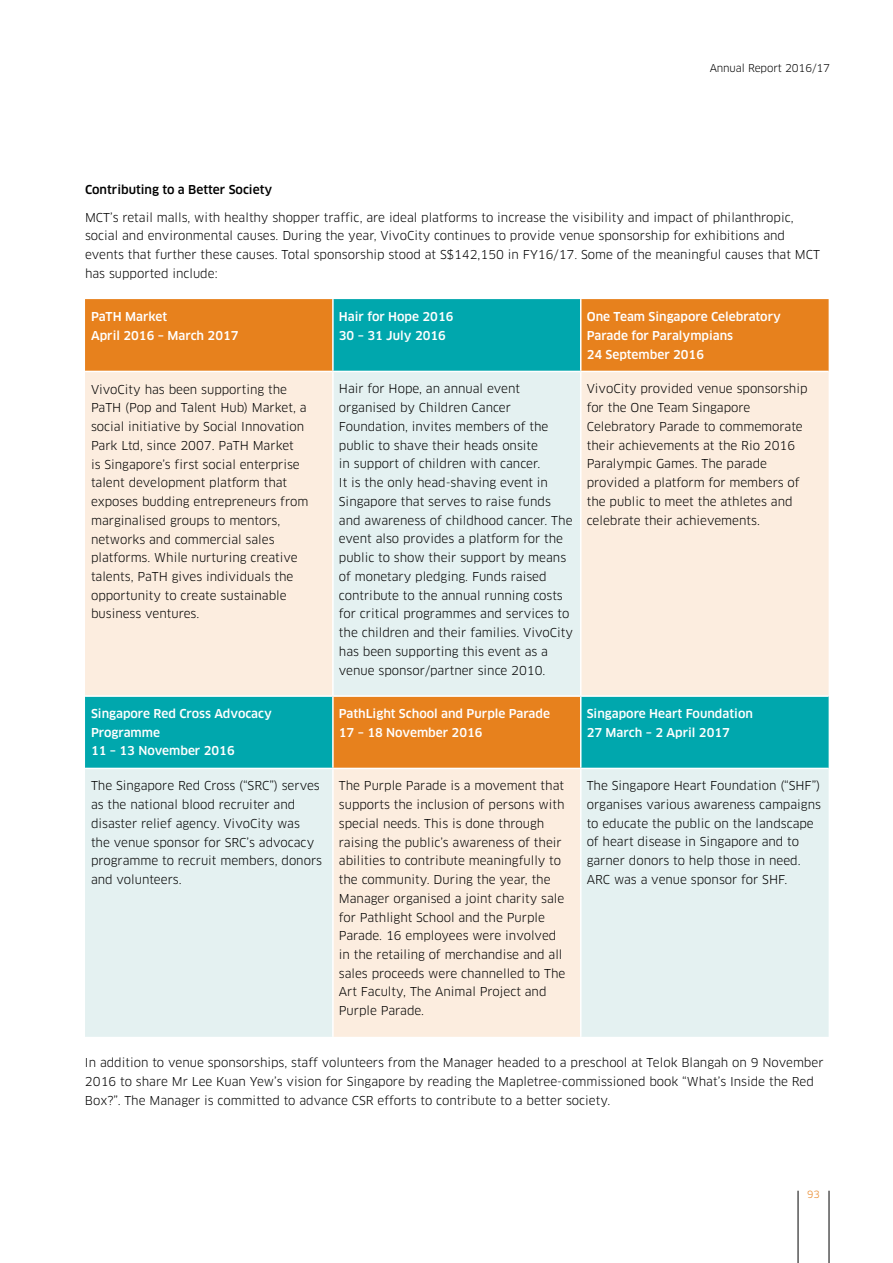
<style>
.page{position:relative;width:893px;height:1263px;background:#fff}
.page>*{position:absolute;margin:0;border:0;box-sizing:border-box;transform-origin:0 0}
.t1{font:12px/18.8px "Clan";color:#000}
.t2{font:500 12px/18.8px "Clan";color:#fff}
.t3{font:500 12px "Clan";color:#000}
.t4{font:10.5px "Clan";letter-spacing:-.01em;color:#000}
.t5{font:9.75px "Clan";color:#e7811d}
</style>
<div class="page">
<svg style="left:85px;top:299px;width:744px;height:72px;background:#9a8e4e"></svg>
<svg style="left:85px;top:372px;width:744px;height:665px;background:#dfe5dc"></svg>
<hr style="left:85px;top:768px;width:248px;height:1px;background:#fff">
<hr style="left:333px;top:768px;width:248px;height:1px;background:#fff">
<hr style="left:581px;top:768px;width:248px;height:1px;background:#fff">
<hr style="left:332px;top:299px;width:2px;height:72px;background:#fff">
<hr style="left:580px;top:299px;width:1px;height:72px;background:#fff">
<hr style="left:332px;top:697px;width:2px;height:71px;background:#fff">
<hr style="left:580px;top:697px;width:1px;height:71px;background:#fff">
<hr style="left:332px;top:769px;width:2px;height:268px;background:#fff">
<hr style="left:580px;top:769px;width:1px;height:268px;background:#fff">
<hr style="left:332px;top:372px;width:2px;height:323px;background:#fff">
<hr style="left:580px;top:372px;width:1px;height:323px;background:#fff">
<hr style="left:85px;top:695px;width:248px;height:2px;background:#fff">
<hr style="left:333px;top:695px;width:248px;height:2px;background:#fff">
<hr style="left:581px;top:695px;width:248px;height:2px;background:#fff">
<hr style="left:798px;top:1191px;width:1px;height:72px;background:#000">
<hr style="left:829px;top:1191px;width:1px;height:72px;background:#000">
<p class="t4" style="left:710px;top:62px;width:122px">Annual Report 2016/17</p>
<p class="t3" style="left:85px;top:182px;width:189px">Contributing to a Better Society</p>
<p class="t1" style="left:85px;top:208px;width:737px">MCT’s retail malls, with healthy shopper traffic, are ideal platforms to increase the visibility and impact of philanthropic, social and environmental causes. During the year, VivoCity continues to provide venue sponsorship for exhibitions and events that further these causes. Total sponsorship stood at S$142,150 in FY16/17. Some of the meaningful causes that MCT has supported include:</p>
<p class="t2" style="left:91px;top:308px;width:149px">PaTH Market<br>April 2016 – March 2017</p>
<p class="t2" style="left:339px;top:308px;width:116px">Hair for Hope 2016<br>30 – 31 July 2016</p>
<p class="t2" style="left:587px;top:308px;width:196px">One Team Singapore Celebratory<br>Parade for Paralympians<br>24 September 2016</p>
<p class="t1" style="left:91px;top:380px;width:219px">VivoCity has been supporting the PaTH (Pop and Talent Hub) Market, a social initiative by Social Innovation Park Ltd, since 2007. PaTH Market<br>is Singapore’s first social enterprise talent development platform that exposes budding entrepreneurs from marginalised groups to mentors, networks and commercial sales platforms. While nurturing creative talents, PaTH gives individuals the opportunity to create sustainable business ventures.</p>
<p class="t1" style="left:339px;top:380px;width:236px">Hair for Hope, an annual event organised by Children Cancer Foundation, invites members of the public to shave their heads onsite<br>in support of children with cancer.<br>It is the only head-shaving event in Singapore that serves to raise funds and awareness of childhood cancer. The event also provides a platform for the public to show their support by means of monetary pledging. Funds raised contribute to the annual running costs for critical programmes and services to the children and their families. VivoCity has been supporting this event as a venue sponsor/partner since 2010.</p>
<p class="t1" style="left:587px;top:380px;width:222px">VivoCity provided venue sponsorship for the One Team Singapore<br>Celebratory Parade to commemorate their achievements at the Rio 2016<br>Paralympic Games. The parade provided a platform for members of the public to meet the athletes and celebrate their achievements.</p>
<p class="t2" style="left:91px;top:704px;width:182px">Singapore Red Cross Advocacy<br>Programme<br>11 – 13 November 2016</p>
<p class="t2" style="left:339px;top:704px;width:213px">PathLight School and Purple Parade<br>17 – 18 November 2016</p>
<p class="t2" style="left:587px;top:704px;width:168px">Singapore Heart Foundation<br>27 March – 2 April 2017</p>
<p class="t1" style="left:91px;top:777px;width:233px">The Singapore Red Cross (“SRC”) serves as the national blood recruiter and disaster relief agency. VivoCity was<br>the venue sponsor for SRC’s advocacy programme to recruit members, donors and volunteers.</p>
<p class="t1" style="left:339px;top:777px;width:228px">The Purple Parade is a movement that supports the inclusion of persons with special needs. This is done through raising the public’s awareness of their abilities to contribute meaningfully to the community. During the year, the Manager organised a joint charity sale for Pathlight School and the Purple Parade. 16 employees were involved in the retailing of merchandise and all sales proceeds were channelled to The Art Faculty, The Animal Project and Purple Parade.</p>
<p class="t1" style="left:587px;top:777px;width:236px">The Singapore Heart Foundation (“SHF”) organises various awareness campaigns to educate the public on the landscape of heart disease in Singapore and to garner donors to help those in need.<br>ARC was a venue sponsor for SHF.</p>
<p class="t1" style="left:85px;top:1053px;width:740px">In addition to venue sponsorships, staff volunteers from the Manager headed to a preschool at Telok Blangah on 9 November<br>2016 to share Mr Lee Kuan Yew’s vision for Singapore by reading the Mapletree-commissioned book “What’s Inside the Red<br>Box?”. The Manager is committed to advance CSR efforts to contribute to a better society.</p>
<p class="t5" style="left:807px;top:1189px;width:14px">93</p>
</div>
